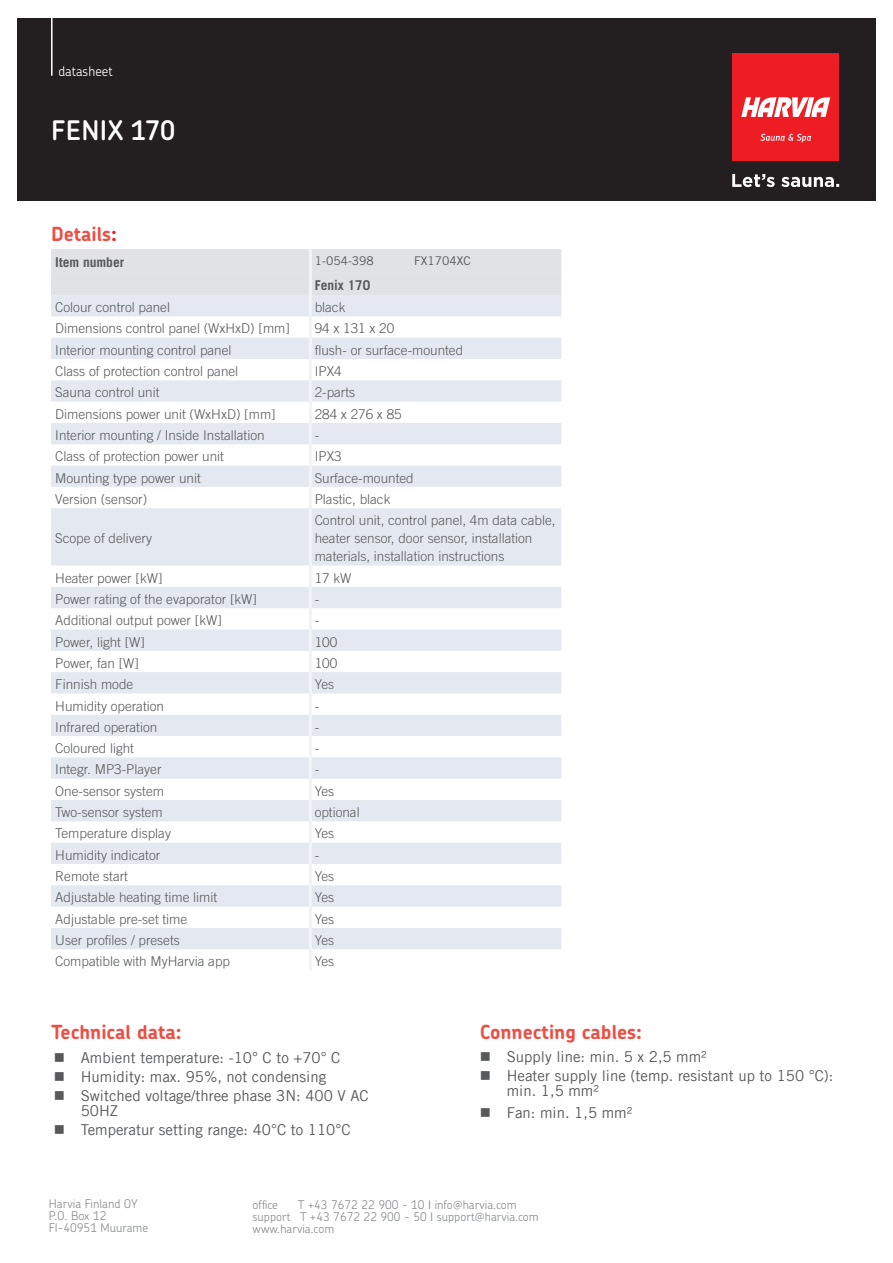
<style>
.page{position:relative;width:893px;height:1263px;background:#fff}
.page>*{position:absolute;margin:0;border:0;box-sizing:border-box;transform-origin:0 0}
.t1{font:600 27px "Chevin Pro";letter-spacing:.015em;color:#fff}
.t2{font:700 19.5px "Chevin Pro";color:#ef4d44}
.t3{font:15px/15px "Trade Gothic LT Com";color:#57585a}
.t4{font:300 13.5px/18px "Trade Gothic LT Com";color:#57585a}
.t5{font:700 13.5px "Trade Gothic LT Com";color:#57585a}
.t6{font:300 13.5px "Chevin Pro";color:#fff}
.t7{font:300 12px/12px "Chevin Pro";color:#8a8c8f}
.t8{font:12px "Trade Gothic LT Std";color:#57585a}
.s1{color:#ee1d23}
</style>
<div class="page">
<div style="left:17px;top:18px;width:859px;height:183px;background:#231f20"></div>
<hr style="left:51px;top:4px;width:2px;height:72px;background:#fff">
<div style="left:732px;top:54px;width:107px;height:107px;background:#ee1d23"></div>
<svg style="left:741px;top:97px;width:89px;height:20px"></svg>
<svg style="left:760px;top:134px;width:51px;height:8px"></svg>
<svg style="left:732px;top:174px;width:107px;height:13px"></svg>
<div style="left:51px;top:249px;width:510px;height:46px;background:#e1e2e4"></div>
<svg style="left:51px;top:295px;width:510px;height:654px;fill:#e4e9f1"></svg>
<div style="left:51px;top:423px;width:510px;height:21px;background:#e4e9f1"></div>
<hr style="left:309px;top:736px;width:3px;height:21px;background:#f2f3f4">
<hr style="left:309px;top:249px;width:3px;height:23px;background:#f2f3f4">
<hr style="left:309px;top:272px;width:3px;height:23px;background:#f2f3f4">
<hr style="left:309px;top:508px;width:3px;height:57px;background:#f2f3f4">
<hr style="left:309px;top:295px;width:3px;height:21px;background:#f2f3f4">
<hr style="left:309px;top:316px;width:3px;height:22px;background:#f2f3f4">
<hr style="left:309px;top:338px;width:3px;height:21px;background:#f2f3f4">
<hr style="left:309px;top:359px;width:3px;height:21px;background:#f2f3f4">
<hr style="left:309px;top:380px;width:3px;height:22px;background:#f2f3f4">
<hr style="left:309px;top:402px;width:3px;height:21px;background:#f2f3f4">
<hr style="left:309px;top:423px;width:3px;height:21px;background:#f2f3f4">
<hr style="left:309px;top:444px;width:3px;height:22px;background:#f2f3f4">
<hr style="left:309px;top:466px;width:3px;height:21px;background:#f2f3f4">
<hr style="left:309px;top:487px;width:3px;height:21px;background:#f2f3f4">
<hr style="left:309px;top:565px;width:3px;height:22px;background:#f2f3f4">
<hr style="left:309px;top:587px;width:3px;height:21px;background:#f2f3f4">
<hr style="left:309px;top:608px;width:3px;height:21px;background:#f2f3f4">
<hr style="left:309px;top:629px;width:3px;height:22px;background:#f2f3f4">
<hr style="left:309px;top:651px;width:3px;height:21px;background:#f2f3f4">
<hr style="left:309px;top:672px;width:3px;height:21px;background:#f2f3f4">
<hr style="left:309px;top:693px;width:3px;height:22px;background:#f2f3f4">
<hr style="left:309px;top:715px;width:3px;height:21px;background:#f2f3f4">
<hr style="left:309px;top:757px;width:3px;height:22px;background:#f2f3f4">
<hr style="left:309px;top:779px;width:3px;height:21px;background:#f2f3f4">
<hr style="left:309px;top:800px;width:3px;height:21px;background:#f2f3f4">
<hr style="left:309px;top:821px;width:3px;height:22px;background:#f2f3f4">
<hr style="left:309px;top:843px;width:3px;height:21px;background:#f2f3f4">
<hr style="left:309px;top:864px;width:3px;height:21px;background:#f2f3f4">
<hr style="left:309px;top:885px;width:3px;height:22px;background:#f2f3f4">
<hr style="left:309px;top:907px;width:3px;height:21px;background:#f2f3f4">
<hr style="left:309px;top:928px;width:3px;height:21px;background:#f2f3f4">
<hr style="left:309px;top:949px;width:3px;height:21px;background:#f2f3f4">
<p class="t6" style="left:58px;top:62px;width:56px">datasheet</p>
<p class="t1" style="left:51px;top:112px;width:126px">FENIX 170</p>
<p class="t2" style="left:51px;top:221px;width:68px">Details<span class="s1">:</span></p>
<p class="t5" style="left:55px;top:254px;width:70px">Item number</p>
<p class="t8" style="left:315px;top:253px;width:61px">1-054-398</p>
<p class="t8" style="left:414px;top:253px;width:58px">FX1704XC</p>
<p class="t5" style="left:315px;top:277px;width:57px">Fenix 170</p>
<p class="t4" style="left:55px;top:298px;width:116px">Colour control panel</p>
<p class="t4" style="left:315px;top:298px;width:32px">black</p>
<p class="t4" style="left:55px;top:319px;width:236px">Dimensions control panel (WxHxD) [mm]</p>
<p class="t4" style="left:315px;top:319px;width:81px">94 x 131 x 20</p>
<p class="t4" style="left:55px;top:341px;width:178px">Interior mounting control panel</p>
<p class="t4" style="left:315px;top:341px;width:150px">flush- or surface-mounted</p>
<p class="t4" style="left:55px;top:362px;width:185px">Class of protection control panel</p>
<p class="t4" style="left:315px;top:362px;width:29px">IPX4</p>
<p class="t4" style="left:55px;top:383px;width:106px">Sauna control unit</p>
<p class="t4" style="left:315px;top:383px;width:42px">2-parts</p>
<p class="t4" style="left:55px;top:405px;width:222px">Dimensions power unit (WxHxD) [mm]</p>
<p class="t4" style="left:315px;top:405px;width:89px">284 x 276 x 85</p>
<p class="t4" style="left:55px;top:426px;width:211px">Interior mounting / Inside Installation</p>
<p class="t4" style="left:315px;top:426px;width:6px">-</p>
<p class="t4" style="left:55px;top:447px;width:170px">Class of protection power unit</p>
<p class="t4" style="left:315px;top:447px;width:29px">IPX3</p>
<p class="t4" style="left:55px;top:469px;width:147px">Mounting type power unit</p>
<p class="t4" style="left:315px;top:469px;width:101px">Surface-mounted</p>
<p class="t4" style="left:55px;top:490px;width:93px">Version (sensor)</p>
<p class="t4" style="left:315px;top:490px;width:77px">Plastic, black</p>
<p class="t4" style="left:55px;top:529px;width:98px">Scope of delivery</p>
<p class="t4" style="left:315px;top:511px;width:242px">Control unit, control panel, 4m data cable, heater sensor, door sensor, installation materials, installation instructions</p>
<p class="t4" style="left:55px;top:569px;width:109px">Heater power [kW]</p>
<p class="t4" style="left:315px;top:569px;width:38px">17 kW</p>
<p class="t4" style="left:55px;top:590px;width:203px">Power rating of the evaporator [kW]</p>
<p class="t4" style="left:315px;top:590px;width:6px">-</p>
<p class="t4" style="left:55px;top:611px;width:168px">Additional output power [kW]</p>
<p class="t4" style="left:315px;top:611px;width:6px">-</p>
<p class="t4" style="left:55px;top:633px;width:91px">Power, light [W]</p>
<p class="t4" style="left:315px;top:633px;width:24px">100</p>
<p class="t4" style="left:55px;top:654px;width:85px">Power, fan [W]</p>
<p class="t4" style="left:315px;top:654px;width:24px">100</p>
<p class="t4" style="left:55px;top:675px;width:80px">Finnish mode</p>
<p class="t4" style="left:315px;top:675px;width:21px">Yes</p>
<p class="t4" style="left:55px;top:696px;width:110px">Humidity operation</p>
<p class="t4" style="left:315px;top:696px;width:6px">-</p>
<p class="t4" style="left:55px;top:718px;width:104px">Infrared operation</p>
<p class="t4" style="left:315px;top:718px;width:6px">-</p>
<p class="t4" style="left:55px;top:739px;width:80px">Coloured light</p>
<p class="t4" style="left:315px;top:739px;width:6px">-</p>
<p class="t4" style="left:55px;top:760px;width:108px">Integr. MP3-Player</p>
<p class="t4" style="left:315px;top:760px;width:6px">-</p>
<p class="t4" style="left:55px;top:782px;width:110px">One-sensor system</p>
<p class="t4" style="left:315px;top:782px;width:21px">Yes</p>
<p class="t4" style="left:55px;top:803px;width:109px">Two-sensor system</p>
<p class="t4" style="left:315px;top:803px;width:47px">optional</p>
<p class="t4" style="left:55px;top:824px;width:117px">Temperature display</p>
<p class="t4" style="left:315px;top:824px;width:21px">Yes</p>
<p class="t4" style="left:55px;top:846px;width:107px">Humidity indicator</p>
<p class="t4" style="left:315px;top:846px;width:6px">-</p>
<p class="t4" style="left:55px;top:867px;width:74px">Remote start</p>
<p class="t4" style="left:315px;top:867px;width:21px">Yes</p>
<p class="t4" style="left:55px;top:888px;width:164px">Adjustable heating time limit</p>
<p class="t4" style="left:315px;top:888px;width:21px">Yes</p>
<p class="t4" style="left:55px;top:910px;width:134px">Adjustable pre-set time</p>
<p class="t4" style="left:315px;top:910px;width:21px">Yes</p>
<p class="t4" style="left:55px;top:931px;width:126px">User profiles / presets</p>
<p class="t4" style="left:315px;top:931px;width:21px">Yes</p>
<p class="t4" style="left:55px;top:952px;width:176px">Compatible with MyHarvia app</p>
<p class="t4" style="left:315px;top:952px;width:21px">Yes</p>
<p class="t2" style="left:51px;top:1019px;width:132px">Technical data:</p>
<p class="t3" style="left:81px;top:1049px;width:261px">Ambient temperature: -10° C to +70° C</p>
<p class="t3" style="left:81px;top:1069px;width:247px">Humidity: max. 95%, not condensing</p>
<p class="t3" style="left:81px;top:1088px;width:289px">Switched voltage/three phase 3N: 400 V AC<br>50HZ</p>
<p class="t3" style="left:81px;top:1122px;width:271px">Temperatur setting range: 40°C to 110°C</p>
<p class="t2" style="left:480px;top:1019px;width:164px">Connecting cables:</p>
<p class="t3" style="left:507px;top:1049px;width:202px">Supply line: min. 5 x 2,5 mm²</p>
<p class="t3" style="left:507px;top:1068px;width:328px">Heater supply line (temp. resistant up to 150 °C): min. 1,5 mm²</p>
<p class="t3" style="left:507px;top:1105px;width:127px">Fan: min. 1,5 mm²</p>
<p class="t7" style="left:49px;top:1197px;width:101px">Harvia Finland OY<br>P.O. Box 12<br>FI-40951 Muurame</p>
<p class="t7" style="left:253px;top:1198px;width:288px;text-indent:45px">T +43 7672 22 900 - 10 info@harvia.com support T +43 7672 22 900 - 50 support@harvia.com www.harvia.com</p>
<p class="t7" style="left:253px;top:1198px;width:27px">office</p>
</div>
